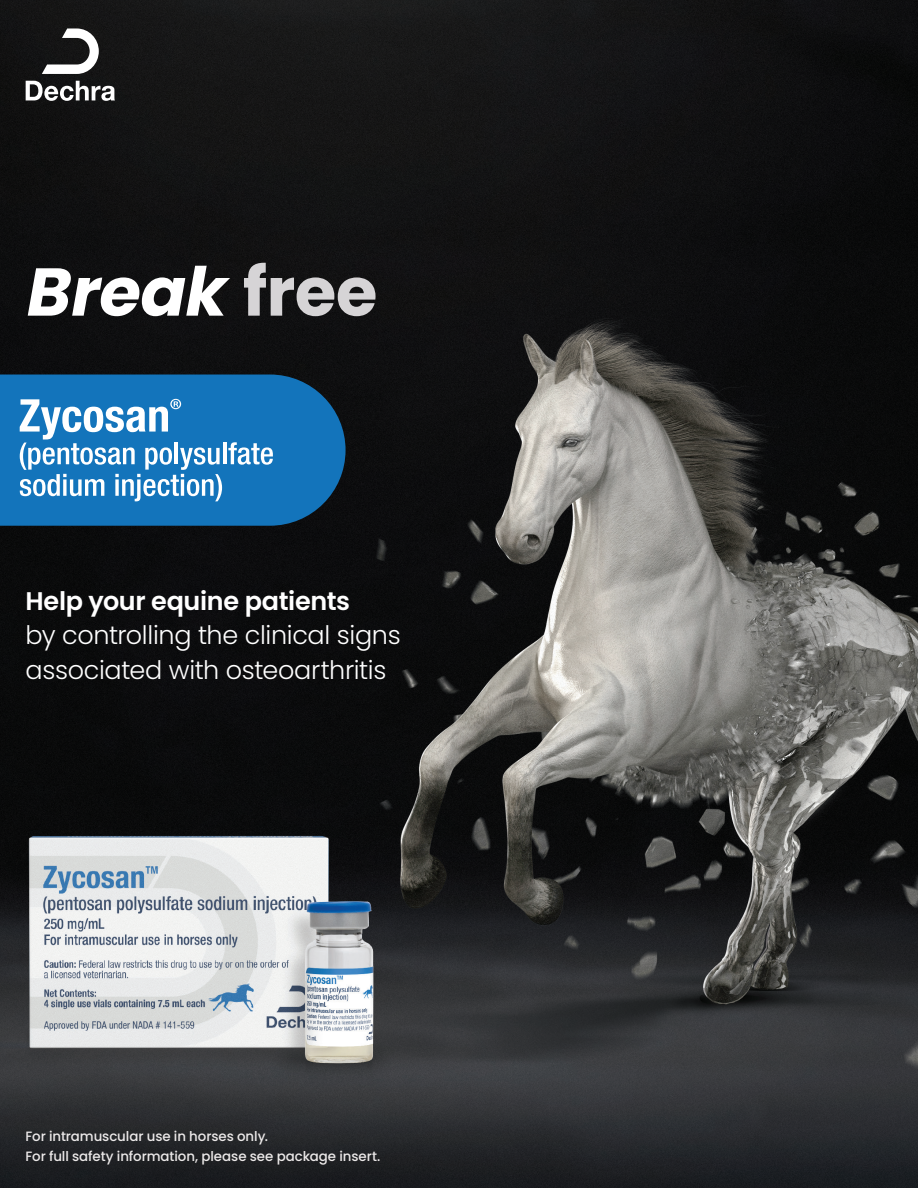
<style>
.page{position:relative;width:918px;height:1188px;background:#fff}
.page>*{position:absolute;margin:0;border:0;box-sizing:border-box;transform-origin:0 0}
.t1{font:italic 700 67.5px "Poppins";letter-spacing:-.01em;color:#fff}
.t2{font:300 25.5px/34.5px "Poppins";letter-spacing:-.015em;color:#fff}
.t3{font:500 13.5px "Poppins";letter-spacing:-.005em;color:#ece9e9}
.s1{font-style:normal;color:#d6d4d6}
.s2{font-weight:600}
</style>
<div class="page">
<img style="left:0;top:0;width:918px;height:1188px">
<svg style="left:42px;top:28px;width:57px;height:46px"></svg>
<svg style="left:26px;top:81px;width:89px;height:20px"></svg>
<svg style="left:0;top:375px;width:346px;height:151px;background:#126bac"></svg>
<hr style="left:223px;top:443px;width:3px;height:21px;background:#fff">
<svg style="left:228px;top:442px;width:45px;height:23px"></svg>
<svg style="left:20px;top:399px;width:202px;height:102px"></svg>
<p class="t1" style="left:27px;top:253px;width:352px">Break <span class="s1">free</span></p>
<p class="t2" style="left:26px;top:584px;width:377px"><span class="s2">Help your equine patients<br></span>by controlling the clinical signs associated with osteoarthritis</p>
<p class="t3" style="left:26px;top:1128px;width:244px">For intramuscular use in horses only.</p>
<p class="t3" style="left:26px;top:1148px;width:356px">For full safety information, please see package insert.</p>
</div>
